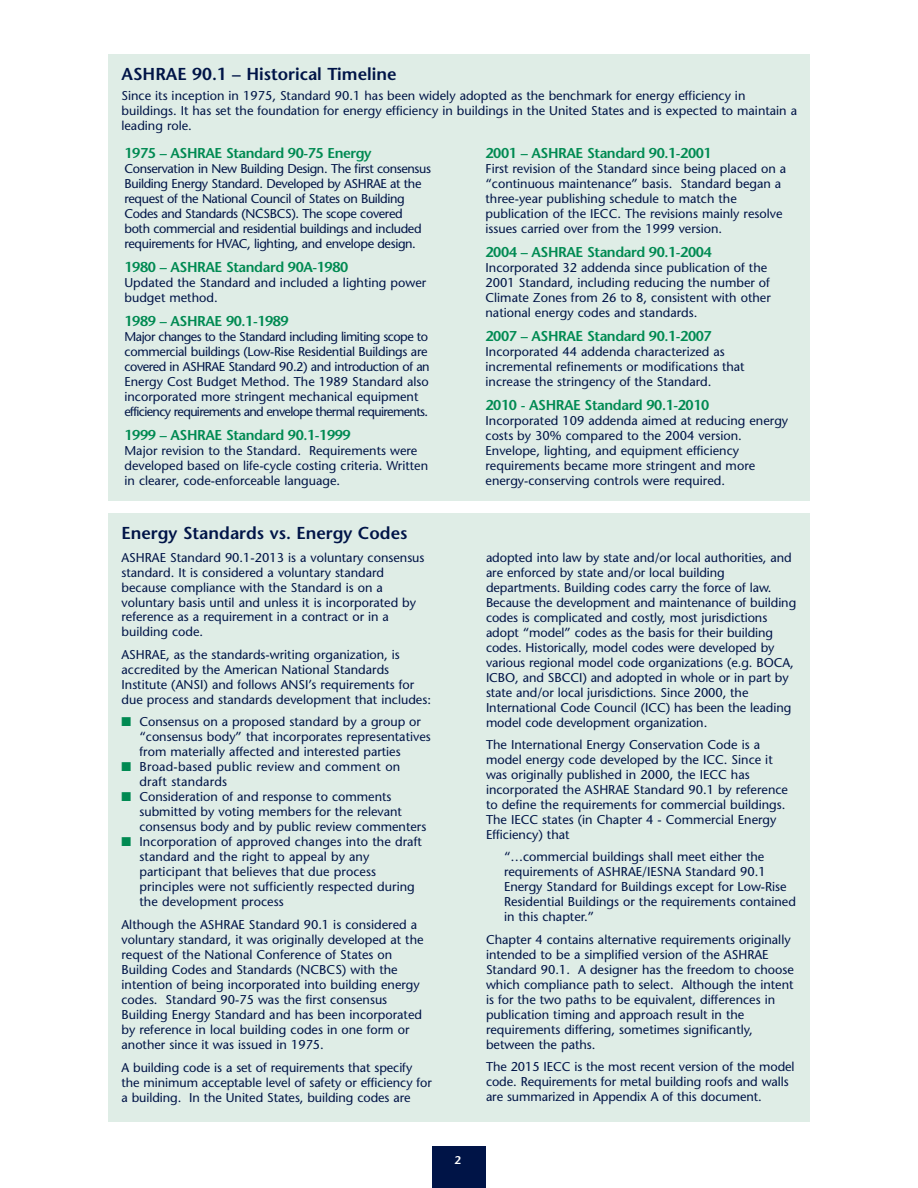
<style>
.page{position:relative;width:918px;height:1188px;background:#fff}
.page>*{position:absolute;margin:0;border:0;box-sizing:border-box;transform-origin:0 0}
.t1{font:600 17.25px "Stone Sans";color:#001447}
.t2{font:600 14.25px "Stone Sans";letter-spacing:-.03em;color:#008a52}
.t3{font:12.75px/15px "Stone Sans";color:#001447}
.t4{font:12.75px/15px "Stone Sans";letter-spacing:-.035em;color:#001447}
.t5{font:12.75px/15px "Stone Sans";letter-spacing:-.03em;color:#001447}
.t6{font:600 11.25px "Stone Sans";color:#fff}
.s1{color:#008a52}
</style>
<div class="page">
<div style="left:432px;top:1146px;width:54px;height:42px;background:#001447"></div>
<div style="left:108px;top:54px;width:702px;height:447px;background:#dfede6"></div>
<div style="left:108px;top:513px;width:702px;height:609px;background:#dfede6"></div>
<h1 class="t1" style="left:122px;top:67px;width:276px">ASHRAE 90.1 – Historical Timeline</h1>
<p class="t3" style="left:122px;top:89px;width:677px">Since its inception in 1975, Standard 90.1 has been widely adopted as the benchmark for energy efficiency in buildings. It has set the foundation for energy efficiency in buildings in the United States and is expected to maintain a leading role.</p>
<p class="t2" style="left:124px;top:148px;width:249px">1975 – ASHRAE Standard 90-75 Energy</p>
<p class="t5" style="left:124px;top:163px;width:308px">Conservation in New Building Design. The first consensus Building Energy Standard. Developed by ASHRAE at the request of the National Council of States on Building Codes and Standards (NCSBCS). The scope covered both commercial and residential buildings and included requirements for HVAC, lighting, and envelope design.</p>
<p class="t2" style="left:124px;top:262px;width:225px">1980 – ASHRAE Standard 90A-1980</p>
<p class="t3" style="left:124px;top:277px;width:303px">Updated the Standard and included a lighting power budget method.</p>
<p class="t2" style="left:124px;top:316px;width:166px">1989 – ASHRAE 90.1-1989</p>
<p class="t4" style="left:124px;top:331px;width:307px">Major changes to the Standard including limiting scope to commercial buildings (Low-Rise Residential Buildings are covered in ASHRAE Standard 90.2) and introduction of an Energy Cost Budget Method. The 1989 Standard also incorporated more stringent mechanical equipment efficiency requirements and envelope thermal requirements.</p>
<p class="t2" style="left:124px;top:430px;width:228px">1999 – ASHRAE Standard 90.1-1999</p>
<p class="t3" style="left:124px;top:445px;width:305px">Major revision to the Standard. Requirements were developed based on life-cycle costing criteria. Written in clearer, code-enforceable language.</p>
<p class="t2" style="left:486px;top:148px;width:228px">2001 – ASHRAE Standard 90.1-2001</p>
<p class="t3" style="left:486px;top:163px;width:302px">First revision of the Standard since being placed on a “continuous maintenance” basis. Standard began a three-year publishing schedule to match the publication of the IECC. The revisions mainly resolve issues carried over from the 1999 version.</p>
<p class="t2" style="left:486px;top:247px;width:228px">2004 – ASHRAE Standard 90.1-2004</p>
<p class="t3" style="left:486px;top:262px;width:287px">Incorporated 32 addenda since publication of the 2001 Standard, including reducing the number of Climate Zones from 26 to 8, consistent with other national energy codes and standards.</p>
<p class="t2" style="left:486px;top:331px;width:228px">2007 – ASHRAE Standard 90.1-2007</p>
<p class="t3" style="left:486px;top:346px;width:261px">Incorporated 44 addenda characterized as incremental refinements or modifications that increase the stringency of the Standard.</p>
<p class="t2" style="left:486px;top:400px;width:225px">2010 - ASHRAE Standard 90.1-2010</p>
<p class="t3" style="left:486px;top:415px;width:304px">Incorporated 109 addenda aimed at reducing energy costs by 30% compared to the 2004 version.<br>Envelope, lighting, and equipment efficiency requirements became more stringent and more energy-conserving controls were required.</p>
<h1 class="t1" style="left:122px;top:526px;width:288px">Energy Standards vs. Energy Codes</h1>
<p class="t3" style="left:122px;top:551px;width:305px">ASHRAE Standard 90.1-2013 is a voluntary consensus standard. It is considered a voluntary standard because compliance with the Standard is on a voluntary basis until and unless it is incorporated by reference as a requirement in a contract or in a building code.</p>
<p class="t3" style="left:122px;top:648px;width:311px">ASHRAE, as the standards-writing organization, is accredited by the American National Standards Institute (ANSI) and follows ANSI’s requirements for due process and standards development that includes:</p>
<p class="t3" style="left:140px;top:716px;width:293px;text-indent:-18px"><span class="s1">■</span> Consensus on a proposed standard by a group or “consensus body” that incorporates representatives from materially affected and interested parties</p>
<p class="t3" style="left:140px;top:761px;width:262px;text-indent:-18px"><span class="s1">■</span> Broad-based public review and comment on draft standards</p>
<p class="t3" style="left:140px;top:791px;width:288px;text-indent:-18px"><span class="s1">■</span> Consideration of and response to comments submitted by voting members for the relevant consensus body and by public review commenters</p>
<p class="t3" style="left:140px;top:836px;width:284px;text-indent:-18px"><span class="s1">■</span> Incorporation of approved changes into the draft standard and the right to appeal by any participant that believes that due process principles were not sufficiently respected during the development process</p>
<p class="t3" style="left:122px;top:918px;width:304px">Although the ASHRAE Standard 90.1 is considered a voluntary standard, it was originally developed at the request of the National Conference of States on Building Codes and Standards (NCBCS) with the intention of being incorporated into building energy codes. Standard 90-75 was the first consensus Building Energy Standard and has been incorporated by reference in local building codes in one form or another since it was issued in 1975.</p>
<p class="t3" style="left:122px;top:1061px;width:312px">A building code is a set of requirements that specify the minimum acceptable level of safety or efficiency for a building. In the United States, building codes are</p>
<p class="t6" style="left:455px;top:1156px;width:8px">2</p>
<p class="t3" style="left:486px;top:551px;width:312px">adopted into law by state and/or local authorities, and are enforced by state and/or local building departments. Building codes carry the force of law.<br>Because the development and maintenance of building codes is complicated and costly, most jurisdictions adopt “model” codes as the basis for their building codes. Historically, model codes were developed by various regional model code organizations (e.g. BOCA, ICBO, and SBCCI) and adopted in whole or in part by state and/or local jurisdictions. Since 2000, the International Code Council (ICC) has been the leading model code development organization.</p>
<p class="t3" style="left:486px;top:738px;width:304px">The International Energy Conservation Code is a model energy code developed by the ICC. Since it was originally published in 2000, the IECC has incorporated the ASHRAE Standard 90.1 by reference to define the requirements for commercial buildings.<br>The IECC states (in Chapter 4 - Commercial Energy Efficiency) that</p>
<p class="t3" style="left:504px;top:851px;width:293px">“…commercial buildings shall meet either the requirements of ASHRAE/IESNA Standard 90.1<br>Energy Standard for Buildings except for Low-Rise Residential Buildings or the requirements contained in this chapter.”</p>
<p class="t3" style="left:486px;top:933px;width:309px">Chapter 4 contains alternative requirements originally intended to be a simplified version of the ASHRAE Standard 90.1. A designer has the freedom to choose which compliance path to select. Although the intent is for the two paths to be equivalent, differences in publication timing and approach result in the requirements differing, sometimes significantly, between the paths.</p>
<p class="t3" style="left:486px;top:1061px;width:310px">The 2015 IECC is the most recent version of the model code. Requirements for metal building roofs and walls are summarized in Appendix A of this document.</p>
</div>
